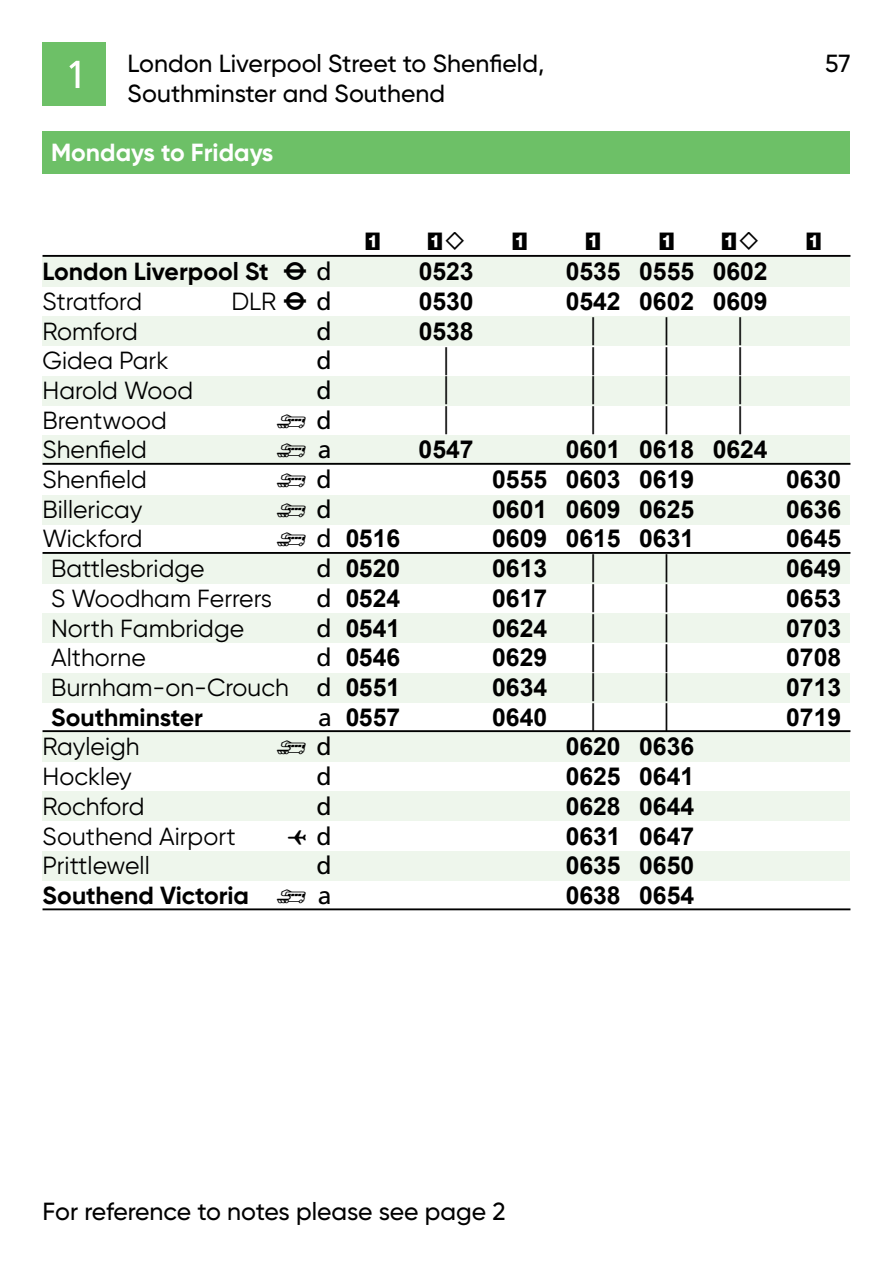
<style>
.page{position:relative;width:893px;height:1263px;background:#fff}
.page>*{position:absolute;margin:0;border:0;box-sizing:border-box;transform-origin:0 0}
.t1{font:34.5px/29.7px "TIME Sfont";color:#000;text-align:justify}
.t2{font:700 24.75px/29.7px "Arial";color:#000;text-align:justify}
.t3{font:24.75px/29.7px "Gilroy";color:#000}
.t4{font:500 24.75px/29.7px "Gilroy";color:#000}
.t5{font:700 24.75px/29.7px "Gilroy";color:#000}
.t6{font:700 24.75px "Gilroy";color:#fff}
.t7{font:24.75px "Frutiger LT Std";color:#000}
.t8{font:24.75px "TIME Sfont";color:#000}
.t9{font:24px "TIME Sfont";color:#000}
.s1{font-family:"TIME Sfont";font-weight:400;font-size:24px}
.s2{font-family:"Frutiger LT Std";font-weight:400}
.s3{font-weight:400}
.s4{font-family:"TIME Sfont";font-size:24px}
.s5{font-family:"Frutiger LT Std"}
.s6{font-family:"Frutiger LT Std";font-size:24.75px}
.s7{font-weight:700}
</style>
<div class="page">
<div style="left:43px;top:132px;width:807px;height:42px;background:#6dc067"></div>
<div style="left:43px;top:257px;width:807px;height:30px;background:#eef6ec"></div>
<div style="left:43px;top:317px;width:807px;height:29px;background:#eef6ec"></div>
<div style="left:43px;top:613px;width:807px;height:30px;background:#eef6ec"></div>
<div style="left:43px;top:376px;width:807px;height:30px;background:#eef6ec"></div>
<div style="left:43px;top:673px;width:807px;height:29px;background:#eef6ec"></div>
<div style="left:43px;top:435px;width:807px;height:30px;background:#eef6ec"></div>
<div style="left:43px;top:732px;width:807px;height:30px;background:#eef6ec"></div>
<div style="left:43px;top:495px;width:807px;height:29px;background:#eef6ec"></div>
<div style="left:43px;top:791px;width:807px;height:30px;background:#eef6ec"></div>
<div style="left:43px;top:554px;width:807px;height:30px;background:#eef6ec"></div>
<div style="left:43px;top:851px;width:807px;height:29px;background:#eef6ec"></div>
<hr style="left:43px;top:255px;width:807px;height:2px;background:#000">
<hr style="left:43px;top:463px;width:807px;height:2px;background:#000">
<hr style="left:43px;top:552px;width:807px;height:2px;background:#000">
<hr style="left:43px;top:730px;width:807px;height:2px;background:#000">
<hr style="left:43px;top:908px;width:807px;height:2px;background:#000">
<div style="left:43px;top:43px;width:63px;height:63px;background:#6dc067"></div>
<svg style="left:69px;top:61px;width:10px;height:27px"></svg>
<p class="t4" style="left:128px;top:48px;width:418px">London Liverpool Street to Shenfield,<br>Southminster and Southend</p>
<p class="t4" style="left:825px;top:48px;width:27px">57</p>
<p class="t6" style="left:51px;top:137px;width:224px">Mondays to Fridays</p>
<p class="t5" style="left:43px;top:256px;width:291px">London Liverpool St <span class="s1">T</span> <span class="s2">d<br></span><span class="s3">Stratford</span></p>
<p class="t3" style="left:231px;top:286px;width:102px">DLR <span class="s4">T</span> <span class="s5">d</span></p>
<p class="t3" style="left:43px;top:316px;width:97px">Romford</p>
<p class="t7" style="left:317px;top:316px;width:17px">d</p>
<p class="t3" style="left:43px;top:345px;width:128px">Gidea Park</p>
<p class="t7" style="left:317px;top:346px;width:17px">d</p>
<p class="t3" style="left:43px;top:375px;width:152px">Harold Wood</p>
<p class="t7" style="left:317px;top:376px;width:17px">d</p>
<p class="t3" style="left:43px;top:405px;width:126px">Brentwood</p>
<p class="t9" style="left:277px;top:401px;width:56px">) <span class="s6">d</span></p>
<p class="t3" style="left:43px;top:435px;width:106px">Shenfield</p>
<p class="t9" style="left:277px;top:431px;width:56px">) <span class="s6">a</span></p>
<p class="t3" style="left:43px;top:464px;width:106px">Shenfield</p>
<p class="t9" style="left:277px;top:461px;width:56px">) <span class="s6">d</span></p>
<p class="t3" style="left:43px;top:494px;width:101px">Billericay</p>
<p class="t9" style="left:277px;top:490px;width:56px">) <span class="s6">d</span></p>
<p class="t3" style="left:43px;top:524px;width:102px">Wickford</p>
<p class="t9" style="left:277px;top:520px;width:56px">) <span class="s6">d</span></p>
<p class="t3" style="left:51px;top:553px;width:155px">Battlesbridge</p>
<p class="t7" style="left:317px;top:554px;width:17px">d</p>
<p class="t3" style="left:51px;top:583px;width:223px">S Woodham Ferrers</p>
<p class="t7" style="left:317px;top:584px;width:17px">d</p>
<p class="t3" style="left:51px;top:613px;width:195px">North Fambridge</p>
<p class="t7" style="left:317px;top:613px;width:17px">d</p>
<p class="t3" style="left:51px;top:642px;width:96px">Althorne</p>
<p class="t7" style="left:317px;top:643px;width:17px">d</p>
<p class="t3" style="left:51px;top:672px;width:282px">Burnham-on-Crouch <span class="s5">d<br></span><span class="s7">Southminster</span></p>
<p class="t7" style="left:318px;top:702px;width:15px">a</p>
<p class="t3" style="left:43px;top:732px;width:99px">Rayleigh</p>
<p class="t9" style="left:277px;top:728px;width:56px">) <span class="s6">d</span></p>
<p class="t3" style="left:43px;top:761px;width:91px">Hockley</p>
<p class="t7" style="left:317px;top:762px;width:17px">d</p>
<p class="t3" style="left:43px;top:791px;width:103px">Rochford</p>
<p class="t7" style="left:317px;top:792px;width:17px">d</p>
<p class="t3" style="left:43px;top:821px;width:195px">Southend Airport</p>
<p class="t9" style="left:288px;top:817px;width:45px">W <span class="s6">d</span></p>
<p class="t3" style="left:43px;top:850px;width:109px">Prittlewell</p>
<p class="t7" style="left:317px;top:851px;width:17px">d</p>
<p class="t5" style="left:43px;top:880px;width:291px">Southend Victoria <span class="s1">)</span> <span class="s2">a</span></p>
<p class="t8" style="left:366px;top:222px;width:15px">1</p>
<p class="t2" style="left:345px;top:525px;width:57px">0516<br>0520<br>0524<br>0541<br>0546<br>0551<br>0557</p>
<p class="t8" style="left:428px;top:222px;width:38px">1 ]</p>
<p class="t2" style="left:419px;top:257px;width:57px">0523<br>0530<br>0538</p>
<h1 class="t1" style="left:445px;top:342px;width:4px">C C C</h1>
<p class="t2" style="left:419px;top:436px;width:57px">0547</p>
<p class="t8" style="left:513px;top:222px;width:15px">1</p>
<p class="t2" style="left:492px;top:465px;width:57px">0555<br>0601<br>0609<br>0613<br>0617<br>0624<br>0629<br>0634<br>0640</p>
<p class="t8" style="left:586px;top:222px;width:15px">1</p>
<p class="t2" style="left:566px;top:257px;width:57px">0535<br>0542</p>
<h1 class="t1" style="left:592px;top:312px;width:4px">C C C C</h1>
<p class="t2" style="left:566px;top:436px;width:57px">0601<br>0603<br>0609<br>0615</p>
<h1 class="t1" style="left:592px;top:550px;width:4px">C C C C C C</h1>
<p class="t2" style="left:566px;top:733px;width:57px">0620<br>0625<br>0628<br>0631<br>0635<br>0638</p>
<p class="t8" style="left:660px;top:222px;width:15px">1</p>
<p class="t2" style="left:639px;top:257px;width:57px">0555<br>0602</p>
<h1 class="t1" style="left:666px;top:312px;width:4px">C C C C</h1>
<p class="t2" style="left:639px;top:436px;width:57px">0618<br>0619<br>0625<br>0631</p>
<h1 class="t1" style="left:666px;top:550px;width:4px">C C C C C C</h1>
<p class="t2" style="left:639px;top:733px;width:57px">0636<br>0641<br>0644<br>0647<br>0650<br>0654</p>
<p class="t8" style="left:722px;top:222px;width:38px">1 ]</p>
<p class="t2" style="left:713px;top:257px;width:57px">0602<br>0609</p>
<h1 class="t1" style="left:739px;top:312px;width:4px">C C C C</h1>
<p class="t2" style="left:713px;top:436px;width:57px">0624</p>
<p class="t8" style="left:807px;top:222px;width:15px">1</p>
<p class="t2" style="left:786px;top:465px;width:57px">0630<br>0636<br>0645<br>0649<br>0653<br>0703<br>0708<br>0713<br>0719</p>
<p class="t4" style="left:43px;top:1197px;width:464px">For reference to notes please see page 2</p>
</div>
